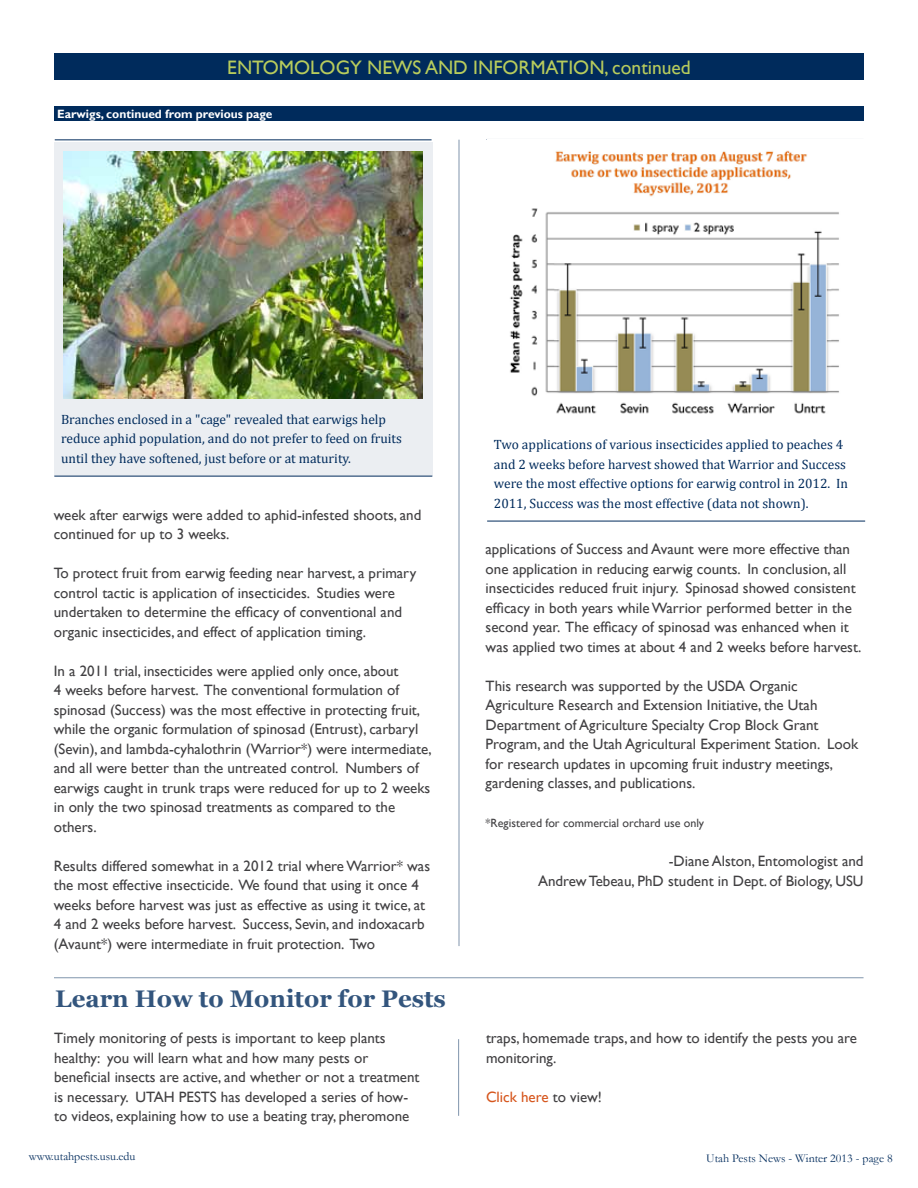
<style>
.page{position:relative;width:918px;height:1188px;background:#fff}
.page>*{position:absolute;margin:0;border:0;box-sizing:border-box;transform-origin:0 0}
.t1{font:700 24px "Georgia";color:#33557d}
.t2{font:19.5px "Gill Sans";color:#b8cc5c}
.t3{font:15px/19.5px "Gill Sans";color:#414042}
.t4{font:15px "Gill Sans";color:#d6561d}
.t5{font:13.5px/19.5px "Cambria";color:#002b5c}
.t6{font:12px "Garamond";color:#002b5c}
.t7{font:12px "Gill Sans";color:#414042}
.t8{font:700 12px "Gill Sans";color:#fff}
.s1{color:#414042}
</style>
<div class="page">
<hr style="left:458px;top:1039px;width:1px;height:77px;background:#8095ad">
<div style="left:54px;top:53px;width:810px;height:27px;background:#002b5c"></div>
<div style="left:54px;top:106px;width:810px;height:15px;background:#002b5c"></div>
<hr style="left:459px;top:140px;width:1px;height:806px;background:#8095ad">
<div style="left:54px;top:143px;width:378px;height:333px;background:#ebeef2"></div>
<hr style="left:54px;top:476px;width:378px;height:1px;background:#002b5c">
<hr style="left:55px;top:140px;width:377px;height:1px;background:#002b5c">
<img style="left:64px;top:152px;width:358px;height:247px">
<hr style="left:487px;top:521px;width:378px;height:1px;background:#002b5c">
<hr style="left:487px;top:139px;width:377px;height:1px;background:#002b5c">
<img style="left:510px;top:150px;width:329px;height:264px">
<hr style="left:54px;top:978px;width:810px;height:1px;background:#8095ad">
<h2 class="t2" style="left:227px;top:56px;width:15px">entomology</h2>
<h2 class="t2" style="left:367px;top:56px;width:15px">news</h2>
<h2 class="t2" style="left:425px;top:56px;width:15px">and</h2>
<h2 class="t2" style="left:473px;top:56px;width:13px">information</h2>
<h2 class="t2" style="left:605px;top:56px;width:88px">, continued</h2>
<p class="t8" style="left:57px;top:107px;width:217px">Earwigs, continued from previous page</p>
<p class="t5" style="left:61px;top:409px;width:342px">Branches enclosed in a "cage" revealed that earwigs help reduce aphid population, and do not prefer to feed on fruits until they have softened, just before or at maturity.</p>
<p class="t3" style="left:54px;top:505px;width:369px">week after earwigs were added to aphid-infested shoots, and continued for up to 3 weeks.</p>
<p class="t3" style="left:54px;top:564px;width:364px">To protect fruit from earwig feeding near harvest, a primary control tactic is application of insecticides. Studies were undertaken to determine the efficacy of conventional and organic insecticides, and effect of application timing.</p>
<p class="t3" style="left:54px;top:661px;width:380px">In a 2011 trial, insecticides were applied only once, about<br>4 weeks before harvest. The conventional formulation of spinosad (Success) was the most effective in protecting fruit, while the organic formulation of spinosad (Entrust), carbaryl (Sevin), and lambda-cyhalothrin (Warrior*) were intermediate, and all were better than the untreated control. Numbers of earwigs caught in trunk traps were reduced for up to 2 weeks in only the two spinosad treatments as compared to the others.</p>
<p class="t3" style="left:54px;top:856px;width:378px">Results differed somewhat in a 2012 trial where Warrior* was the most effective insecticide. We found that using it once 4 weeks before harvest was just as effective as using it twice, at 4 and 2 weeks before harvest. Success, Sevin, and indoxacarb (Avaunt*) were intermediate in fruit protection. Two</p>
<h1 class="t1" style="left:55px;top:984px;width:392px">Learn How to Monitor for Pests</h1>
<p class="t5" style="left:494px;top:435px;width:356px">Two applications of various insecticides applied to peaches 4 and 2 weeks before harvest showed that Warrior and Success were the most effective options for earwig control in 2012. In 2011, Success was the most effective (data not shown).</p>
<p class="t3" style="left:486px;top:540px;width:377px">applications of Success and Avaunt were more effective than one application in reducing earwig counts. In conclusion, all insecticides reduced fruit injury. Spinosad showed consistent efficacy in both years while Warrior performed better in the second year. The efficacy of spinosad was enhanced when it was applied two times at about 4 and 2 weeks before harvest.</p>
<p class="t3" style="left:486px;top:676px;width:374px">This research was supported by the USDA Organic Agriculture Research and Extension Initiative, the Utah Department of Agriculture Specialty Crop Block Grant Program, and the Utah Agricultural Experiment Station. Look for research updates in upcoming fruit industry meetings, gardening classes, and publications.</p>
<p class="t7" style="left:486px;top:816px;width:220px">*Registered for commercial orchard use only</p>
<p class="t3" style="left:538px;top:852px;width:327px;text-align:right">-Diane Alston, Entomologist and<br>Andrew Tebeau, PhD student in Dept. of Biology, USU</p>
<p class="t3" style="left:54px;top:1029px;width:367px">Timely monitoring of pests is important to keep plants healthy: you will learn what and how many pests or beneficial insects are active, and whether or not a treatment is necessary. UTAH PESTS has developed a series of how&shy;to videos, explaining how to use a beating tray, pheromone</p>
<p class="t3" style="left:486px;top:1029px;width:373px">traps, homemade traps, and how to identify the pests you are monitoring.</p>
<p class="t4" style="left:486px;top:1088px;width:117px">Click here <span class="s1">to view!</span></p>
<p class="t6" style="left:29px;top:1148px;width:108px">www.utahpests.usu.edu</p>
<p class="t6" style="left:706px;top:1150px;width:188px">Utah Pests News - Winter 2013 - page 8</p>
</div>
